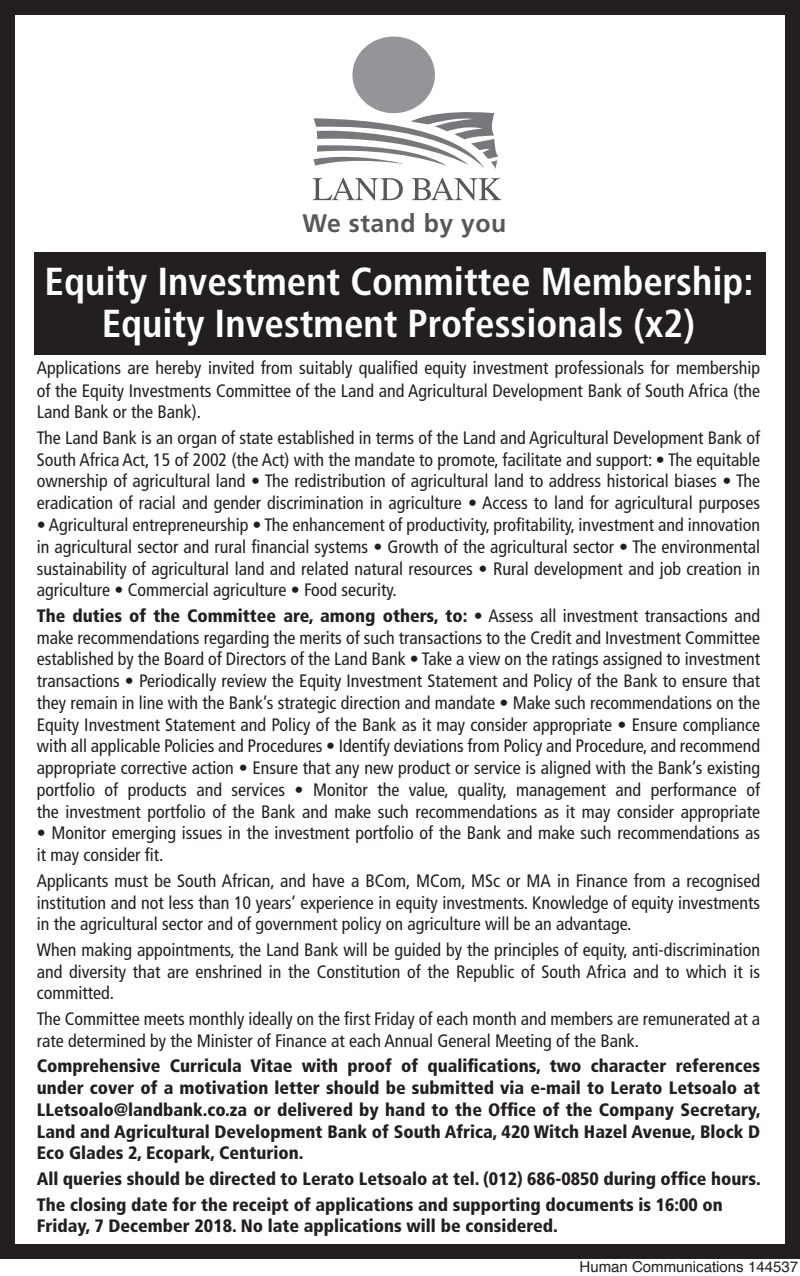
<style>
.page{position:relative;width:800px;height:1276px;background:#fff}
.page>*{position:absolute;margin:0;border:0;box-sizing:border-box;transform-origin:0 0}
.request_for{font:700 condensed 39px/42px "Frutiger";color:#fff;text-align:center}
.t1{font:700 25.2px "Frutiger";letter-spacing:.02em;color:#57585a}
._2016_text{font:condensed 18px/21.6px "Frutiger";color:#231f20;text-align:justify}
._2016_text-2{font:900 condensed 18px/21.6px "Frutiger";color:#231f20;text-align:justify}
.t2{font:15px "Helvetica";color:#231f20}
.s1{font-weight:900}
</style>
<div class="page">
<div style="left:0;top:0;width:799px;height:1259px;border:15px solid #231f20"></div>
<div style="left:34px;top:252px;width:731px;height:103px;background:#231f20"></div>
<svg style="left:313px;top:178px;width:90px;height:22px"></svg>
<svg style="left:412px;top:178px;width:89px;height:22px"></svg>
<svg style="left:313px;top:108px;width:185px;height:61px"></svg>
<div style="left:352px;top:37px;width:83px;height:76px;background:#939598;border-radius:50%"></div>
<p class="t1" style="left:302px;top:209px;width:205px">We stand by you</p>
<p class="request_for" style="left:45px;top:260px;width:710px">Equity Investment Committee Membership:<br>Equity Investment Professionals (x2)</p>
<p class="_2016_text" style="left:37px;top:357px;width:724px">Applications are hereby invited from suitably qualified equity investment professionals for membership of the Equity Investments Committee of the Land and Agricultural Development Bank of South Africa (the Land Bank or the Bank).</p>
<p class="_2016_text" style="left:37px;top:427px;width:724px">The Land Bank is an organ of state established in terms of the Land and Agricultural Development Bank of South Africa Act, 15 of 2002 (the Act) with the mandate to promote, facilitate and support: • The equitable ownership of agricultural land • The redistribution of agricultural land to address historical biases • The eradication of racial and gender discrimination in agriculture • Access to land for agricultural purposes</p>
<p class="_2016_text" style="left:37px;top:514px;width:724px">• Agricultural entrepreneurship • The enhancement of productivity, profitability, investment and innovation in agricultural sector and rural financial systems • Growth of the agricultural sector • The environmental sustainability of agricultural land and related natural resources • Rural development and job creation in agriculture • Commercial agriculture • Food security.</p>
<p class="_2016_text" style="left:37px;top:605px;width:724px"><span class="s1">The duties of the Committee are, among others, to:</span> • Assess all investment transactions and make recommendations regarding the merits of such transactions to the Credit and Investment Committee established by the Board of Directors of the Land Bank • Take a view on the ratings assigned to investment transactions • Periodically review the Equity Investment Statement and Policy of the Bank to ensure that they remain in line with the Bank’s strategic direction and mandate • Make such recommendations on the Equity Investment Statement and Policy of the Bank as it may consider appropriate • Ensure compliance with all applicable Policies and Procedures • Identify deviations from Policy and Procedure, and recommend appropriate corrective action • Ensure that any new product or service is aligned with the Bank’s existing portfolio of products and services • Monitor the value, quality, management and performance of the investment portfolio of the Bank and make such recommendations as it may consider appropriate</p>
<p class="_2016_text" style="left:37px;top:822px;width:724px">• Monitor emerging issues in the investment portfolio of the Bank and make such recommendations as it may consider fit.</p>
<p class="_2016_text" style="left:37px;top:869px;width:724px">Applicants must be South African, and have a BCom, MCom, MSc or MA in Finance from a recognised institution and not less than 10 years’ experience in equity investments. Knowledge of equity investments in the agricultural sector and of government policy on agriculture will be an advantage.</p>
<p class="_2016_text" style="left:37px;top:939px;width:724px">When making appointments, the Land Bank will be guided by the principles of equity, anti-discrimination and diversity that are enshrined in the Constitution of the Republic of South Africa and to which it is committed.</p>
<p class="_2016_text" style="left:37px;top:1008px;width:724px">The Committee meets monthly ideally on the first Friday of each month and members are remunerated at a rate determined by the Minister of Finance at each Annual General Meeting of the Bank.</p>
<p class="_2016_text-2" style="left:37px;top:1055px;width:725px">Comprehensive Curricula Vitae with proof of qualifications, two character references under cover of a motivation letter should be submitted via e-mail to Lerato Letsoalo at LLetsoalo@landbank.co.za or delivered by hand to the Office of the Company Secretary, Land and Agricultural Development Bank of South Africa, 420 Witch Hazel Avenue, Block D Eco Glades 2, Ecopark, Centurion.</p>
<p class="_2016_text-2" style="left:37px;top:1167px;width:725px">All queries should be directed to Lerato Letsoalo at tel. (012) 686-0850 during office hours.</p>
<p class="_2016_text-2" style="left:37px;top:1193px;width:687px">The closing date for the receipt of applications and supporting documents is 16:00 on<br>Friday, 7 December 2018. No late applications will be considered.</p>
<p class="t2" style="left:579px;top:1255px;width:220px">Human Communications 144537</p>
</div>
